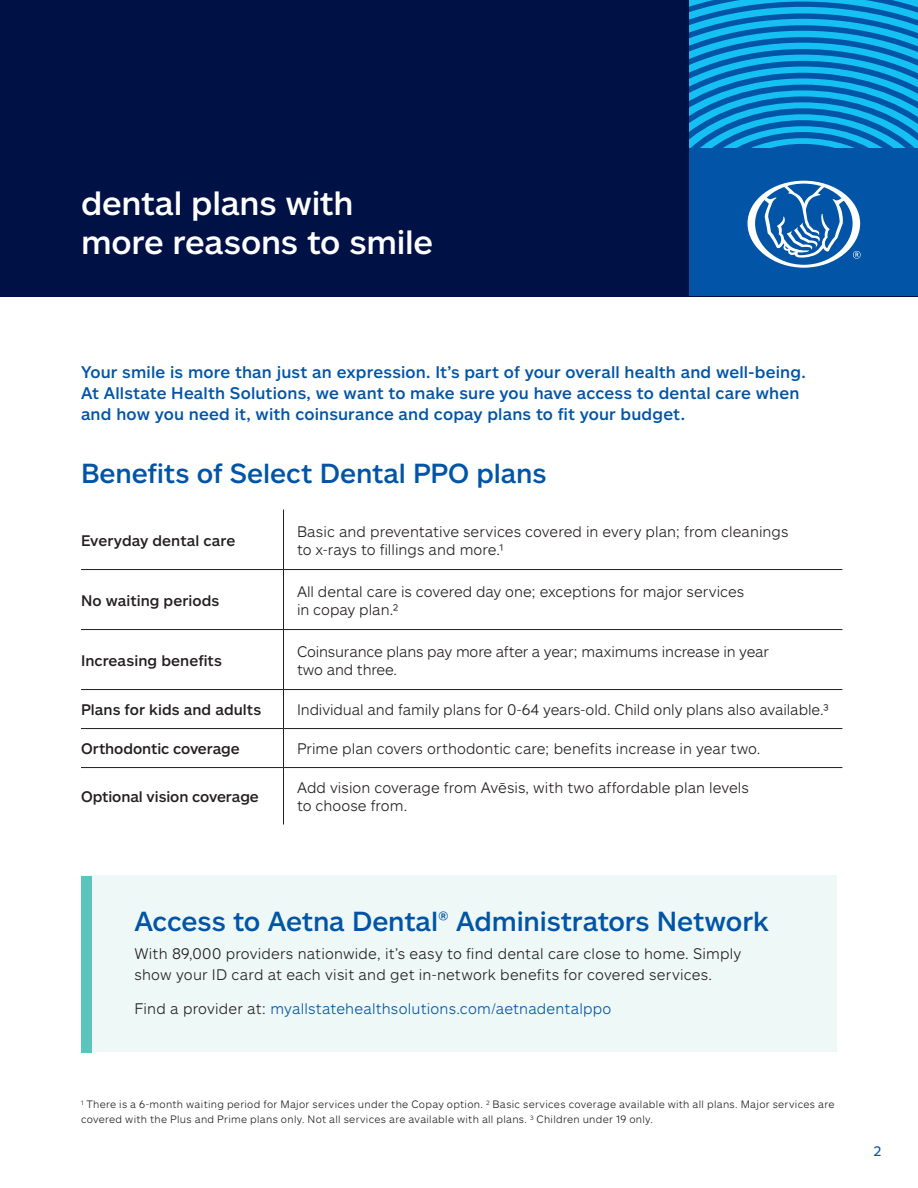
<style>
.page{position:relative;width:918px;height:1188px;background:#fff}
.page>*{position:absolute;margin:0;border:0;box-sizing:border-box;transform-origin:0 0}
.t1{font:500 33px/39px "Allstate Sans";letter-spacing:-.005em;color:#fff}
.t2{font:500 27px "Allstate Sans";letter-spacing:-.005em;color:#0154a6}
.t3{font:500 16.5px/21px "Allstate Sans";letter-spacing:.01em;color:#0154a6}
.t4{font:300 15px/18px "Allstate Sans";color:#231f20}
.t5{font:500 15px "Allstate Sans";letter-spacing:.005em;color:#231f20}
.t6{font:300 15px "Allstate Sans";letter-spacing:.015em;color:#0154a6}
.t7{font:13.5px "Allstate Sans";color:#0154a6}
.t8{font:300 10.5px/15px "Allstate Sans";letter-spacing:.03em;color:#231f20}
.s1{color:#231f20}
</style>
<div class="page">
<div style="left:0;top:0;width:918px;height:296px;background:#001145"></div>
<div style="left:689px;top:146px;width:229px;height:150px;background:#0154a6"></div>
<svg style="left:748px;top:181px;width:113px;height:87px"></svg>
<svg style="left:689px;top:0;width:229px;height:148px;background:#0b8dce"></svg>
<hr style="left:283px;top:510px;width:1px;height:59px;background:#231f20">
<hr style="left:81px;top:569px;width:203px;height:1px;background:#231f20">
<hr style="left:284px;top:569px;width:558px;height:1px;background:#231f20">
<hr style="left:283px;top:570px;width:1px;height:59px;background:#231f20">
<hr style="left:81px;top:629px;width:203px;height:1px;background:#231f20">
<hr style="left:284px;top:629px;width:558px;height:1px;background:#231f20">
<hr style="left:283px;top:630px;width:1px;height:59px;background:#231f20">
<hr style="left:81px;top:689px;width:203px;height:1px;background:#231f20">
<hr style="left:284px;top:689px;width:558px;height:1px;background:#231f20">
<hr style="left:283px;top:690px;width:1px;height:38px;background:#231f20">
<hr style="left:81px;top:728px;width:203px;height:1px;background:#231f20">
<hr style="left:284px;top:728px;width:558px;height:1px;background:#231f20">
<hr style="left:283px;top:729px;width:1px;height:38px;background:#231f20">
<hr style="left:81px;top:767px;width:203px;height:1px;background:#231f20">
<hr style="left:284px;top:767px;width:558px;height:1px;background:#231f20">
<hr style="left:283px;top:768px;width:1px;height:57px;background:#231f20">
<div style="left:81px;top:875px;width:756px;height:177px;background:#eef8f7"></div>
<div style="left:81px;top:876px;width:11px;height:177px;background:#5ac4bd"></div>
<p class="t1" style="left:81px;top:182px;width:354px">dental plans with more reasons to smile</p>
<p class="t3" style="left:81px;top:360px;width:726px">Your smile is more than just an expression. It’s part of your overall health and well-being.<br>At Allstate Health Solutions, we want to make sure you have access to dental care when and how you need it, with coinsurance and copay plans to fit your budget.</p>
<p class="t2" style="left:81px;top:456px;width:467px">Benefits of Select Dental PPO plans</p>
<p class="t5" style="left:81px;top:531px;width:156px">Everyday dental care</p>
<p class="t4" style="left:297px;top:522px;width:493px">Basic and preventative services covered in every plan; from cleanings to x-rays to fillings and more.1</p>
<p class="t5" style="left:81px;top:591px;width:140px">No waiting periods</p>
<p class="t4" style="left:297px;top:582px;width:449px">All dental care is covered day one; exceptions for major services in copay plan.2</p>
<p class="t5" style="left:81px;top:651px;width:142px">Increasing benefits</p>
<p class="t4" style="left:297px;top:642px;width:473px">Coinsurance plans pay more after a year; maximums increase in year two and three.</p>
<p class="t5" style="left:81px;top:700px;width:182px">Plans for kids and adults</p>
<p class="t4" style="left:297px;top:700px;width:533px">Individual and family plans for 0-64 years-old. Child only plans also available.3</p>
<p class="t5" style="left:81px;top:739px;width:160px">Orthodontic coverage</p>
<p class="t4" style="left:297px;top:739px;width:465px">Prime plan covers orthodontic care; benefits increase in year two.</p>
<p class="t5" style="left:81px;top:787px;width:179px">Optional vision coverage</p>
<p class="t4" style="left:297px;top:778px;width:453px">Add vision coverage from Avēsis, with two affordable plan levels to choose from.</p>
<p class="t2" style="left:134px;top:904px;width:636px">Access to Aetna Dental® Administrators Network</p>
<p class="t4" style="left:134px;top:942px;width:608px;line-height:21px">With 89,000 providers nationwide, it’s easy to find dental care close to home. Simply show your ID card at each visit and get in-network benefits for covered services.</p>
<p class="t6" style="left:134px;top:999px;width:478px"><span class="s1">Find a provider at:</span> myallstatehealthsolutions.com/aetnadentalppo</p>
<p class="t8" style="left:81px;top:1096px;width:755px"><sup>1</sup> There is a 6-month waiting period for Major services under the Copay option. <sup>2</sup> Basic services coverage available with all plans. Major services are covered with the Plus and Prime plans only. Not all services are available with all plans. <sup>3</sup> Children under 19 only.</p>
<p class="t7" style="left:874px;top:1142px;width:9px">2</p>
</div>
